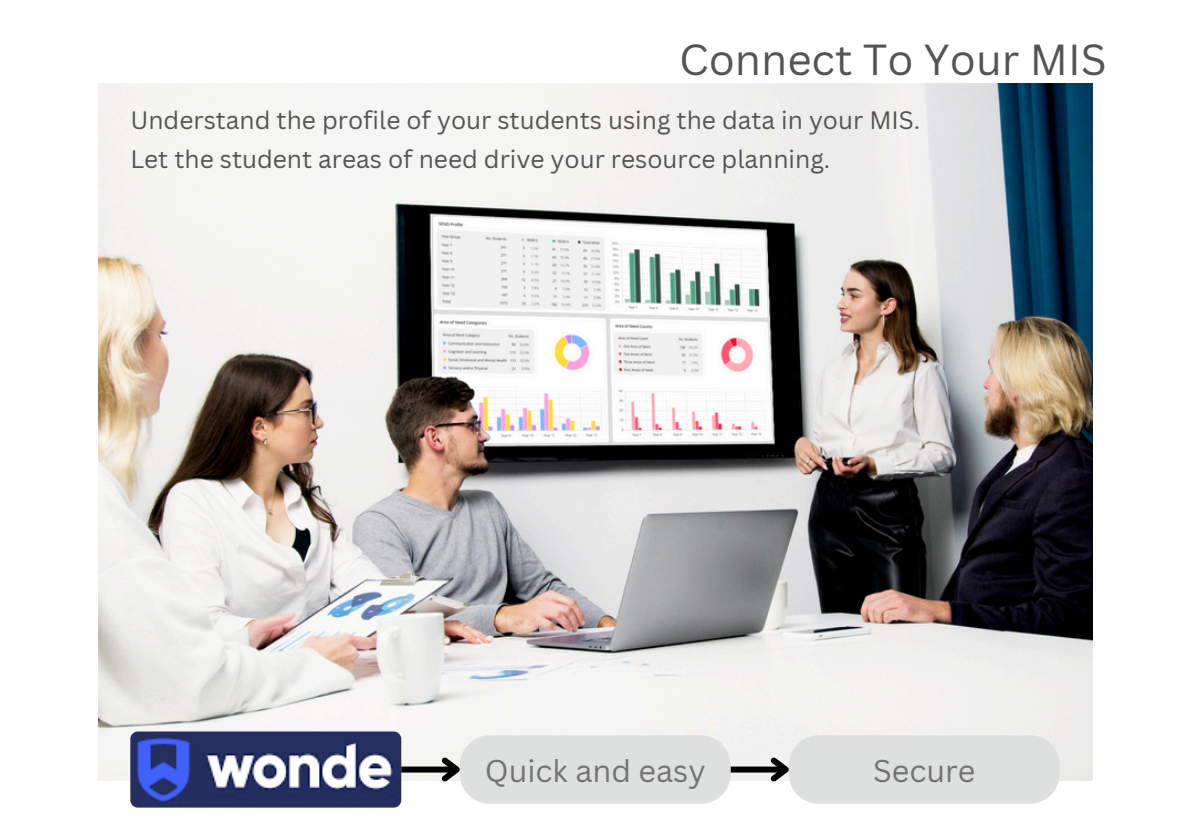
<style>
.page{position:relative;width:1191px;height:839px;background:#fff}
.page>*{position:absolute;margin:0;border:0;box-sizing:border-box;transform-origin:0 0}
.t1{font:42.2px "Canva Sans";color:#545454}
.t2{font:30.6px "Canva Sans";color:#737373}
.t3{font:24.6px "Canva Sans";color:#545454}
</style>
<div class="page">
<img style="left:98px;top:84px;width:994px;height:696px">
<img style="left:130px;top:731px;width:271px;height:76px;border-radius:8px">
<div style="left:460px;top:735px;width:271px;height:68px;background:#dee0e0;border-radius:30px"></div>
<div style="left:789px;top:735px;width:271px;height:68px;background:#dee0e0;border-radius:30px"></div>
<div style="left:401px;top:766px;width:56px;height:6px;background:#000"></div>
<svg style="left:436px;top:752px;width:27px;height:35px"></svg>
<div style="left:731px;top:766px;width:55px;height:6px;background:#000"></div>
<svg style="left:765px;top:752px;width:27px;height:35px"></svg>
<p class="t1" style="left:679px;top:30px;width:429px">Connect To Your MIS</p>
<p class="t3" style="left:130px;top:103px;width:792px">Understand the profile of your students using the data in your MIS.</p>
<h2 class="t3" style="left:130px;top:142px;width:702px">Let the student areas of need drive your resource planning.</h2>
<p class="t2" style="left:485px;top:749px;width:222px">Quick and easy</p>
<p class="t2" style="left:873px;top:749px;width:104px">Secure</p>
</div>
